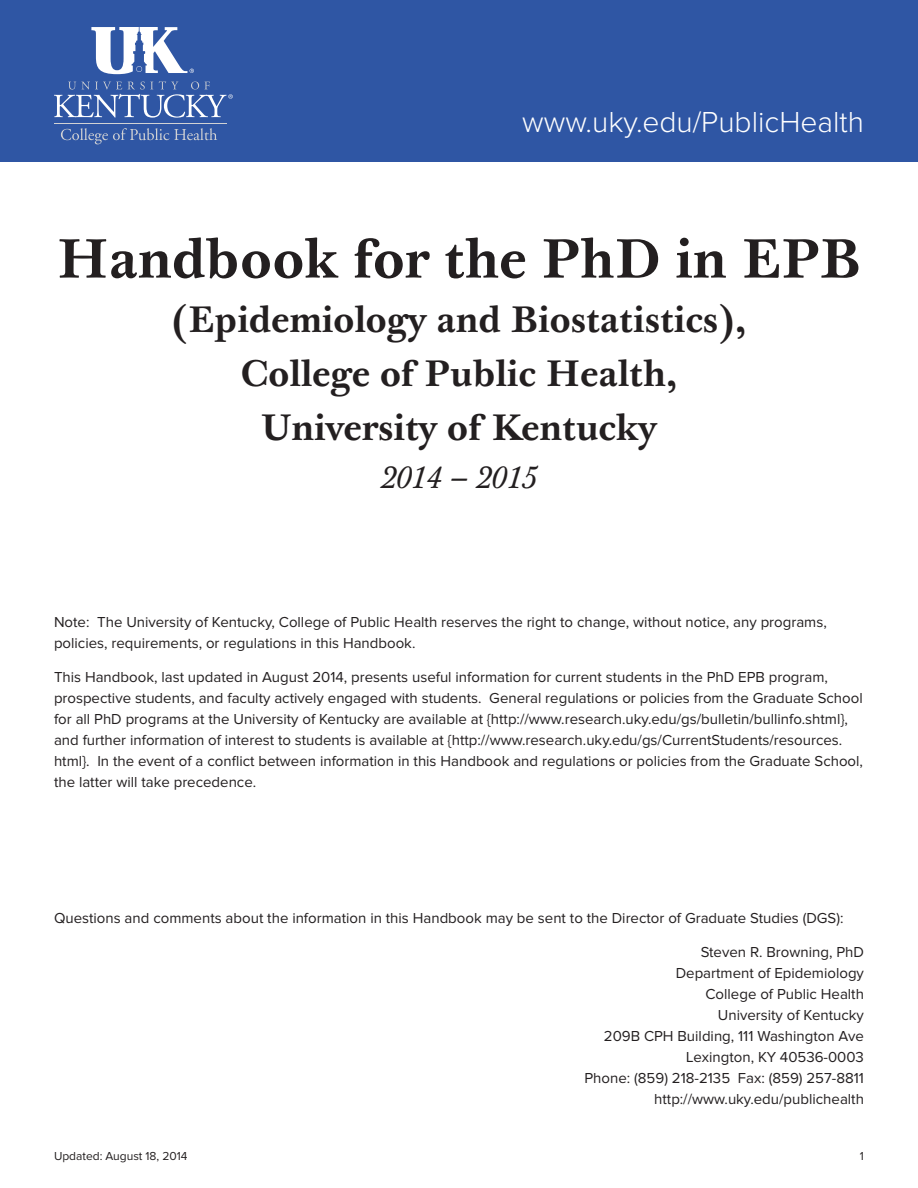
<style>
.page{position:relative;width:918px;height:1188px;background:#fff}
.page>*{position:absolute;margin:0;border:0;box-sizing:border-box;transform-origin:0 0}
.t1{font:700 54px "Baskerville 10 Pro";color:#231f20}
.t2{font:700 36px/54px "Baskerville 10 Pro";color:#231f20;text-align:center}
.t3{font:300 30px "Proxima Nova";color:#fff}
.t4{font:italic 30px "Baskerville 10 Pro";color:#231f20}
.t5{font:15px/21px "Proxima Nova";color:#231f20}
.t6{font:12px "Proxima Nova";color:#231f20}
</style>
<div class="page">
<div style="left:0;top:0;width:918px;height:162px;background:#2f56a4"></div>
<hr style="left:54px;top:123px;width:172px;height:1px;background:#d1d2d4">
<svg style="left:54px;top:27px;width:179px;height:91px"></svg>
<svg style="left:61px;top:128px;width:156px;height:16px"></svg>
<h3 class="t3" style="left:522px;top:108px;width:343px">www.uky.edu/PublicHealth</h3>
<h1 class="t1" style="left:57px;top:224px;width:806px">Handbook for the PhD in EPB</h1>
<h2 class="t2" style="left:171px;top:294px;width:577px">(Epidemiology and Biostatistics),<br>College of Public Health,<br>University of Kentucky</h2>
<h3 class="t4" style="left:380px;top:459px;width:159px">2014 – 2015</h3>
<p class="t5" style="left:54px;top:612px;width:774px">Note: The University of Kentucky, College of Public Health reserves the right to change, without notice, any programs, policies, requirements, or regulations in this Handbook.</p>
<p class="t5" style="left:54px;top:667px;width:811px">This Handbook, last updated in August 2014, presents useful information for current students in the PhD EPB program, prospective students, and faculty actively engaged with students. General regulations or policies from the Graduate School for all PhD programs at the University of Kentucky are available at {http://www.research.uky.edu/gs/bulletin/bullinfo.shtml}, and further information of interest to students is available at {http://www.research.uky.edu/gs/CurrentStudents/resources. html}. In the event of a conflict between information in this Handbook and regulations or policies from the Graduate School, the latter will take precedence.</p>
<p class="t5" style="left:54px;top:908px;width:791px">Questions and comments about the information in this Handbook may be sent to the Director of Graduate Studies (DGS):</p>
<p class="t5" style="left:585px;top:942px;width:281px;text-align:right">Steven R. Browning, PhD<br>Department of Epidemiology<br>College of Public Health<br>University of Kentucky<br>209B CPH Building, 111 Washington Ave<br>Lexington, KY 40536-0003<br>Phone: (859) 218-2135 Fax: (859) 257-8811 http://www.uky.edu/publichealth</p>
<p class="t6" style="left:54px;top:1150px;width:135px">Updated: August 18, 2014</p>
<p class="t6" style="left:860px;top:1150px;width:6px">1</p>
</div>
